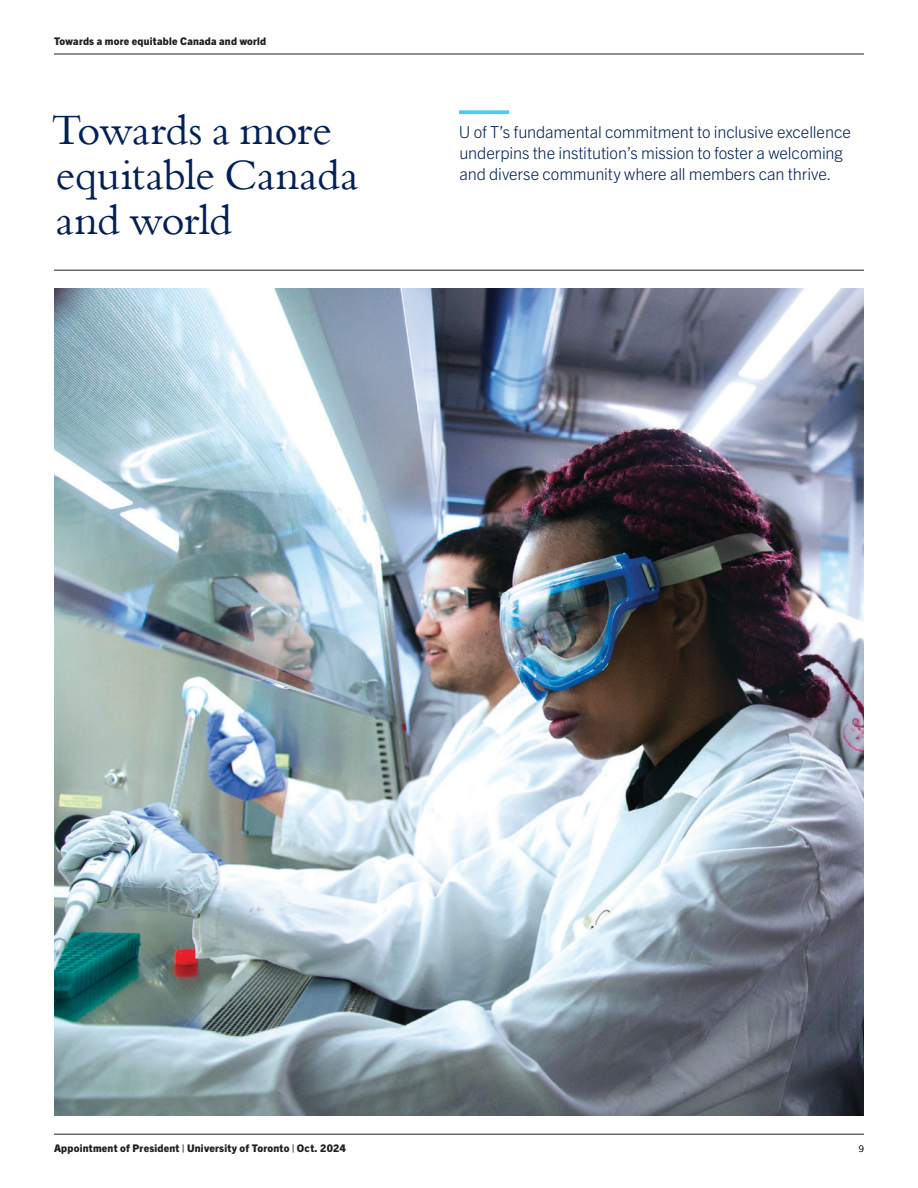
<style>
.page{position:relative;width:918px;height:1188px;background:#fff}
.page>*{position:absolute;margin:0;border:0;box-sizing:border-box;transform-origin:0 0}
.t1{font:45px "Bembo MT Pro";letter-spacing:-.005em;color:#002157}
.t2{font:300 16.5px "Trade Gothic Next LT Pro";letter-spacing:-.01em;color:#002157}
.t3{font:800 10.5px "Trade Gothic Next LT Pro";letter-spacing:.02em;color:#231f20}
.t4{font:300 9px "Trade Gothic Next LT Pro";color:#231f20}
</style>
<div class="page">
<img style="left:54px;top:288px;width:810px;height:828px">
<hr style="left:54px;top:270px;width:810px;height:1px;background:#231f20">
<hr style="left:54px;top:54px;width:810px;height:1px;background:#231f20">
<hr style="left:54px;top:1134px;width:810px;height:1px;background:#231f20">
<svg style="left:459px;top:110px;width:50px;height:4px"></svg>
<p class="t3" style="left:54px;top:34px;width:214px">Towards a more equitable Canada and world</p>
<h1 class="t1" style="left:52px;top:102px;width:282px">Towards a more</h1>
<p class="t2" style="left:459px;top:121px;width:394px">U of T’s fundamental commitment to inclusive excellence</p>
<p class="t2" style="left:459px;top:142px;width:385px">underpins the institution’s mission to foster a welcoming</p>
<h1 class="t1" style="left:55px;top:147px;width:305px">equitable Canada</h1>
<p class="t2" style="left:459px;top:163px;width:373px">and diverse community where all members can thrive.</p>
<h1 class="t1" style="left:56px;top:192px;width:177px">and world</h1>
<p class="t3" style="left:54px;top:1141px;width:293px">Appointment of President | University of Toronto | Oct. 2024</p>
<p class="t4" style="left:859px;top:1142px;width:7px">9</p>
</div>
